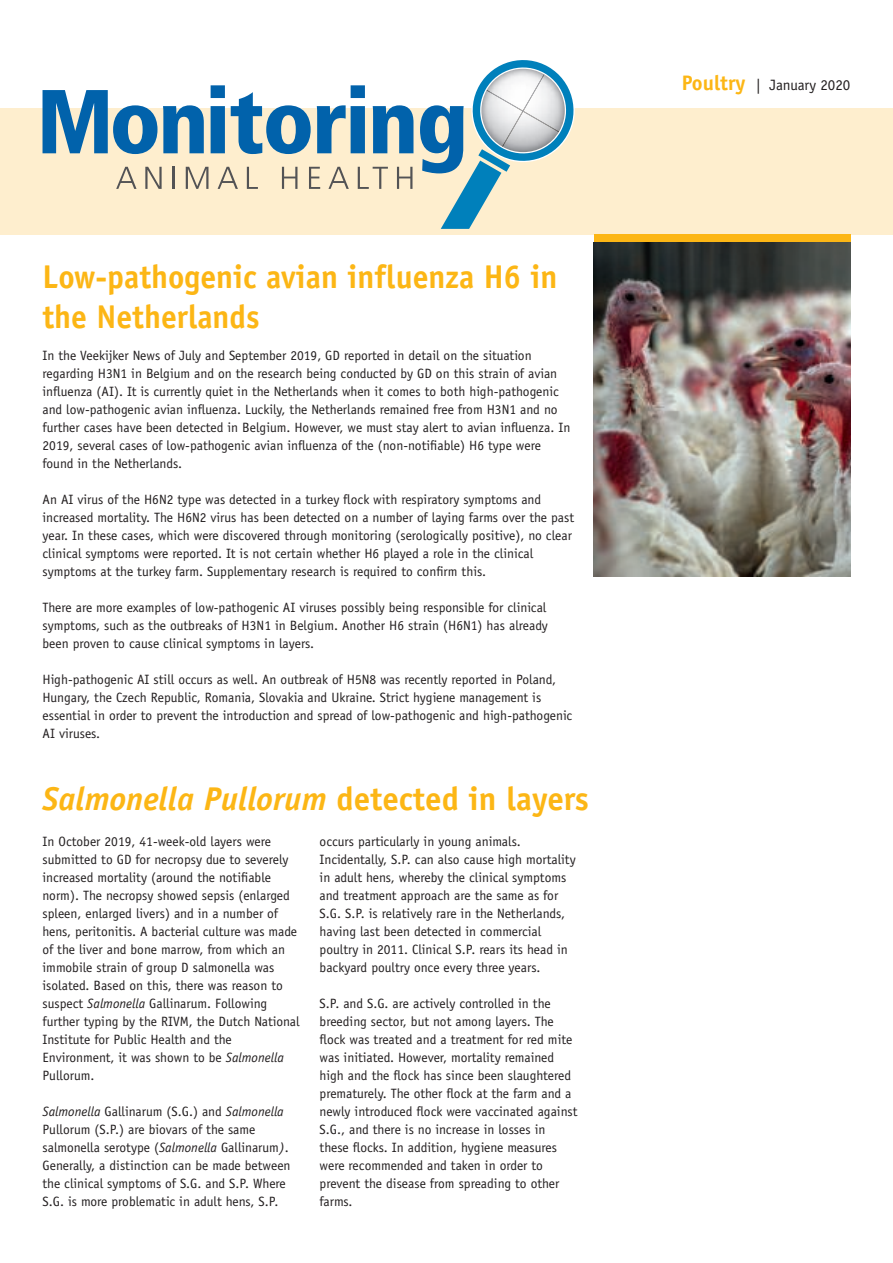
<style>
.page{position:relative;width:893px;height:1263px;background:#fff}
.page>*{position:absolute;margin:0;border:0;box-sizing:border-box;transform-origin:0 0}
.t1{font:700 33px/39.6px "Officina Sans";color:#fcb615;scale:.96 1}
.t2{font:italic 700 33px "Officina Sans";color:#fcb615}
.t3{font:15px "Officina Sans";color:#231f20}
.t4{font:13.5px/18px "Officina Sans";color:#231f20}
.s1{font-style:normal}
.s2{font-style:italic}
.s3{font-weight:700;font-size:21px;color:#fcb615}
</style>
<div class="page">
<div style="left:0;top:108px;width:893px;height:126px;background:#feeece"></div>
<div style="left:594px;top:234px;width:256px;height:9px;background:#fcb615"></div>
<svg style="left:211px;top:85px;width:14px;height:68px"></svg>
<svg style="left:163px;top:105px;width:41px;height:48px"></svg>
<svg style="left:43px;top:90px;width:114px;height:64px"></svg>
<svg style="left:317px;top:85px;width:48px;height:68px"></svg>
<svg style="left:373px;top:105px;width:40px;height:48px"></svg>
<svg style="left:231px;top:92px;width:80px;height:62px"></svg>
<svg style="left:420px;top:60px;width:155px;height:169px"></svg>
<svg style="left:116px;top:167px;width:21px;height:22px"></svg>
<svg style="left:145px;top:167px;width:17px;height:22px"></svg>
<hr style="left:172px;top:167px;width:3px;height:22px;background:#535355">
<svg style="left:186px;top:167px;width:22px;height:22px"></svg>
<svg style="left:218px;top:167px;width:20px;height:22px"></svg>
<svg style="left:247px;top:167px;width:11px;height:22px"></svg>
<svg style="left:282px;top:167px;width:15px;height:22px"></svg>
<svg style="left:309px;top:167px;width:11px;height:22px"></svg>
<svg style="left:328px;top:167px;width:21px;height:22px"></svg>
<svg style="left:358px;top:167px;width:30px;height:22px"></svg>
<svg style="left:397px;top:167px;width:15px;height:22px"></svg>
<img style="left:594px;top:243px;width:256px;height:333px">
<h1 class="t1" style="left:43px;top:257px;width:538px">Low-pathogenic avian influenza H6 in the Netherlands</h1>
<p class="t4" style="left:43px;top:346px;width:529px">In the Veekijker News of July and September 2019, GD reported in detail on the situation regarding H3N1 in Belgium and on the research being conducted by GD on this strain of avian influenza (AI). It is currently quiet in the Netherlands when it comes to both high-pathogenic and low-pathogenic avian influenza. Luckily, the Netherlands remained free from H3N1 and no further cases have been detected in Belgium. However, we must stay alert to avian influenza. In 2019, several cases of low-pathogenic avian influenza of the (non-notifiable) H6 type were found in the Netherlands.</p>
<p class="t4" style="left:43px;top:490px;width:533px">An AI virus of the H6N2 type was detected in a turkey flock with respiratory symptoms and increased mortality. The H6N2 virus has been detected on a number of laying farms over the past year. In these cases, which were discovered through monitoring (serologically positive), no clear clinical symptoms were reported. It is not certain whether H6 played a role in the clinical symptoms at the turkey farm. Supplementary research is required to confirm this.</p>
<p class="t4" style="left:43px;top:598px;width:507px;text-align:justify">There are more examples of low-pathogenic AI viruses possibly being responsible for clinical symptoms, such as the outbreaks of H3N1 in Belgium. Another H6 strain (H6N1) has already been proven to cause clinical symptoms in layers.</p>
<p class="t4" style="left:43px;top:670px;width:531px">High-pathogenic AI still occurs as well. An outbreak of H5N8 was recently reported in Poland, Hungary, the Czech Republic, Romania, Slovakia and Ukraine. Strict hygiene management is essential in order to prevent the introduction and spread of low-pathogenic and high-pathogenic AI viruses.</p>
<h1 class="t2" style="left:43px;top:779px;width:548px">Salmonella Pullorum <span class="s1">detected in layers</span></h1>
<p class="t4" style="left:43px;top:832px;width:259px">In October 2019, 41-week-old layers were submitted to GD for necropsy due to severely increased mortality (around the notifiable norm). The necropsy showed sepsis (enlarged spleen, enlarged livers) and in a number of hens, peritonitis. A bacterial culture was made of the liver and bone marrow, from which an immobile strain of group D salmonella was isolated. Based on this, there was reason to suspect <span class="s2">Salmonella</span> Gallinarum. Following further typing by the RIVM, the Dutch National Institute for Public Health and the Environment, it was shown to be <span class="s2">Salmonella </span>Pullorum.</p>
<p class="t4" style="left:43px;top:1102px;width:250px"><span class="s2">Salmonella</span> Gallinarum (S.G.) and <span class="s2">Salmonella </span>Pullorum (S.P.) are biovars of the same salmonella serotype (<span class="s2">Salmonella</span> Gallinarum<span class="s2">)</span>.<br>Generally, a distinction can be made between the clinical symptoms of S.G. and S.P. Where S.G. is more problematic in adult hens, S.P.</p>
<p class="t4" style="left:320px;top:832px;width:258px">occurs particularly in young animals.<br>Incidentally, S.P. can also cause high mortality in adult hens, whereby the clinical symptoms and treatment approach are the same as for S.G. S.P. is relatively rare in the Netherlands, having last been detected in commercial poultry in 2011. Clinical S.P. rears its head in backyard poultry once every three years.</p>
<p class="t4" style="left:320px;top:994px;width:259px">S.P. and S.G. are actively controlled in the breeding sector, but not among layers. The flock was treated and a treatment for red mite was initiated. However, mortality remained high and the flock has since been slaughtered prematurely. The other flock at the farm and a newly introduced flock were vaccinated against S.G., and there is no increase in losses in these flocks. In addition, hygiene measures were recommended and taken in order to prevent the disease from spreading to other farms.</p>
<p class="t3" style="left:682px;top:76px;width:170px"><span class="s3">Poultry</span> | January 2020</p>
</div>
